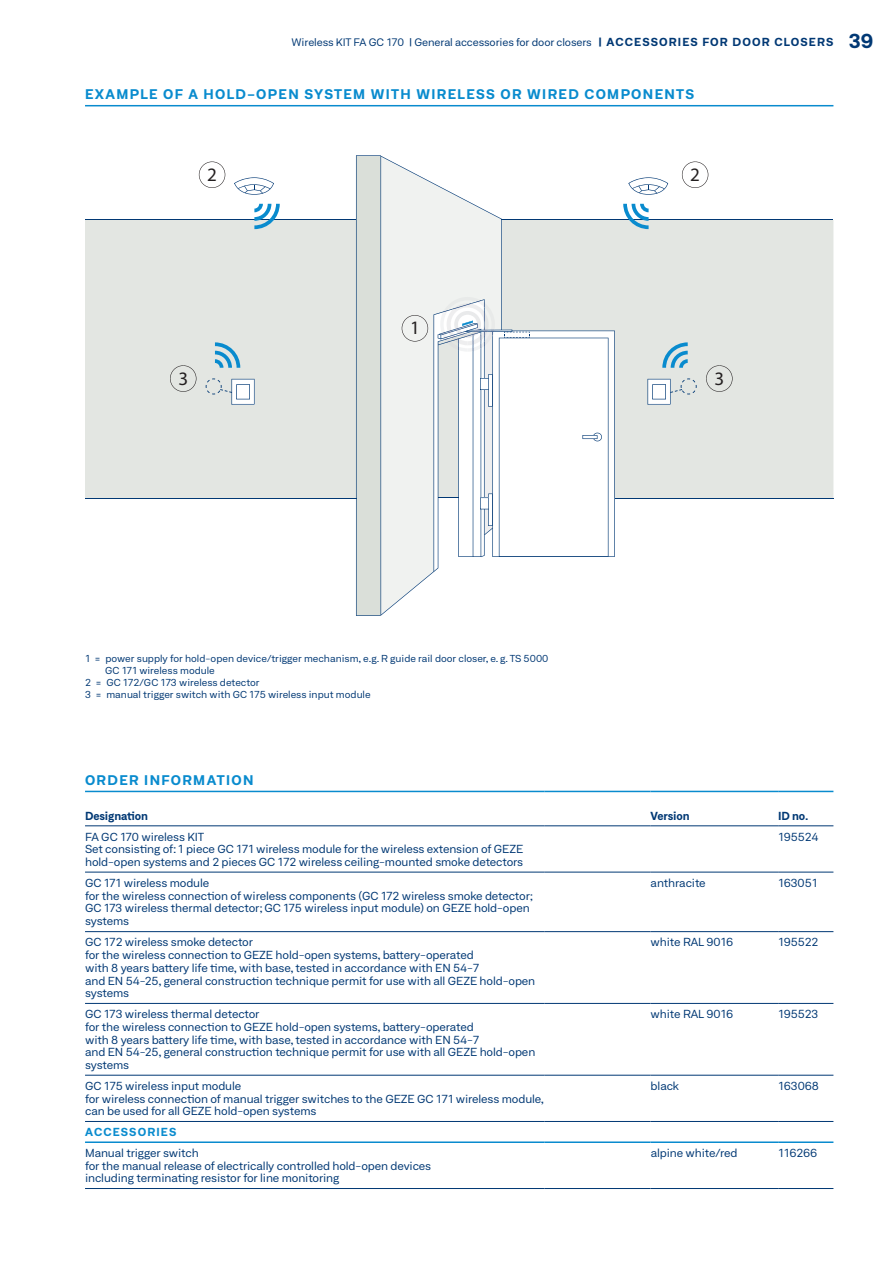
<style>
.page{position:relative;width:893px;height:1263px;background:#fff}
.page>*{position:absolute;margin:0;border:0;box-sizing:border-box;transform-origin:0 0}
.t1{font:19.05px "Myriad Pro";color:#231f20}
.t2{font:700 expanded 13.5px "Neufile Grotesk";letter-spacing:.1em;color:#098bce}
.t3{font:expanded 11.25px/12.8px "Neufile Grotesk";letter-spacing:-.01em;color:#013874}
.t4{font:700 11.25px "Neufile Grotesk";letter-spacing:-.01em;color:#013874}
.t5{font:700 expanded 11.25px "Neufile Grotesk";letter-spacing:.1em;color:#098bce}
.t6{font:expanded 10.5px "Neufile Grotesk";letter-spacing:-.01em;color:#013874}
.t7{font:expanded 9.75px "Neufile Grotesk";color:#013874}
.s1{font-weight:700;font-size:11.25px}
.s2{font-weight:700;font-size:19.5px}
</style>
<div class="page">
<hr style="left:85px;top:825px;width:459px;height:1px;background:#013874">
<hr style="left:85px;top:872px;width:459px;height:1px;background:#013874">
<hr style="left:85px;top:931px;width:459px;height:1px;background:#013874">
<hr style="left:85px;top:1003px;width:459px;height:1px;background:#013874">
<hr style="left:85px;top:1075px;width:459px;height:1px;background:#013874">
<hr style="left:85px;top:1188px;width:459px;height:1px;background:#013874">
<hr style="left:544px;top:825px;width:107px;height:1px;background:#013874">
<hr style="left:778px;top:825px;width:55px;height:1px;background:#013874">
<hr style="left:544px;top:872px;width:107px;height:1px;background:#013874">
<hr style="left:778px;top:872px;width:55px;height:1px;background:#013874">
<hr style="left:544px;top:931px;width:107px;height:1px;background:#013874">
<hr style="left:778px;top:931px;width:55px;height:1px;background:#013874">
<hr style="left:544px;top:1003px;width:107px;height:1px;background:#013874">
<hr style="left:778px;top:1003px;width:55px;height:1px;background:#013874">
<hr style="left:544px;top:1075px;width:107px;height:1px;background:#013874">
<hr style="left:778px;top:1075px;width:55px;height:1px;background:#013874">
<hr style="left:544px;top:1188px;width:107px;height:1px;background:#013874">
<hr style="left:778px;top:1188px;width:55px;height:1px;background:#013874">
<hr style="left:651px;top:825px;width:127px;height:1px;background:#013874">
<hr style="left:651px;top:872px;width:127px;height:1px;background:#013874">
<hr style="left:651px;top:931px;width:127px;height:1px;background:#013874">
<hr style="left:651px;top:1003px;width:127px;height:1px;background:#013874">
<hr style="left:651px;top:1075px;width:127px;height:1px;background:#013874">
<hr style="left:651px;top:1188px;width:127px;height:1px;background:#013874">
<hr style="left:85px;top:791px;width:459px;height:1px;background:#098bce">
<hr style="left:544px;top:791px;width:107px;height:1px;background:#098bce">
<hr style="left:651px;top:791px;width:127px;height:1px;background:#098bce">
<hr style="left:778px;top:791px;width:55px;height:1px;background:#098bce">
<hr style="left:85px;top:1141px;width:459px;height:2px;background:#098bce">
<hr style="left:544px;top:1141px;width:107px;height:2px;background:#098bce">
<hr style="left:651px;top:1141px;width:127px;height:2px;background:#098bce">
<hr style="left:778px;top:1141px;width:55px;height:2px;background:#098bce">
<hr style="left:85px;top:1121px;width:459px;height:1px;background:#013874">
<hr style="left:544px;top:1121px;width:107px;height:1px;background:#013874">
<hr style="left:651px;top:1121px;width:127px;height:1px;background:#013874">
<hr style="left:778px;top:1121px;width:55px;height:1px;background:#013874">
<div style="left:85px;top:220px;width:394px;height:278px;background:#e3e6e2"></div>
<div style="left:502px;top:220px;width:331px;height:278px;background:#e3e6e2"></div>
<hr style="left:85px;top:219px;width:271px;height:1px;background:#013874">
<hr style="left:501px;top:219px;width:332px;height:1px;background:#013874">
<hr style="left:85px;top:498px;width:271px;height:1px;background:#013874">
<hr style="left:615px;top:498px;width:218px;height:1px;background:#013874">
<svg style="left:628px;top:177px;width:40px;height:18px"></svg>
<svg style="left:234px;top:177px;width:40px;height:18px"></svg>
<svg style="left:381px;top:156px;width:121px;height:460px;fill:#f0f2f0"></svg>
<svg style="left:356px;top:155px;width:25px;height:461px"></svg>
<svg style="left:254px;top:204px;width:26px;height:25px"></svg>
<svg style="left:623px;top:204px;width:26px;height:25px"></svg>
<svg style="left:215px;top:342px;width:25px;height:26px"></svg>
<svg style="left:662px;top:342px;width:26px;height:26px"></svg>
<svg style="left:206px;top:378px;width:49px;height:27px"></svg>
<svg style="left:647px;top:378px;width:50px;height:27px"></svg>
<svg style="left:402px;top:297px;width:213px;height:274px"></svg>
<svg style="left:199px;top:161px;width:26px;height:27px"></svg>
<svg style="left:682px;top:161px;width:26px;height:27px"></svg>
<svg style="left:706px;top:365px;width:27px;height:27px"></svg>
<svg style="left:170px;top:365px;width:26px;height:27px"></svg>
<hr style="left:85px;top:105px;width:748px;height:1px;background:#098bce">
<p class="t6" style="left:292px;top:36px;width:583px">Wireless KIT FA GC 170 | General accessories for door closers <span class="s1">| ACCESSORIES FOR DOOR CLOSERS</span> <span class="s2">39</span></p>
<p class="t2" style="left:85px;top:86px;width:611px">EXAMPLE OF A HOLD-OPEN SYSTEM WITH WIRELESS OR WIRED COMPONENTS</p>
<h1 class="t1" style="left:207px;top:163px;width:11px">2</h1>
<h1 class="t1" style="left:690px;top:163px;width:11px">2</h1>
<h1 class="t1" style="left:410px;top:316px;width:11px">1</h1>
<h1 class="t1" style="left:178px;top:366px;width:11px">3</h1>
<h1 class="t1" style="left:714px;top:366px;width:11px">3</h1>
<p class="t7" style="left:85px;top:652px;width:465px">1 = power supply for hold-open device/trigger mechanism, e.g. R guide rail door closer, e. g. TS 5000</p>
<p class="t7" style="left:105px;top:664px;width:111px">GC 171 wireless module</p>
<p class="t7" style="left:85px;top:676px;width:176px">2 = GC 172/GC 173 wireless detector</p>
<p class="t7" style="left:85px;top:688px;width:287px">3 = manual trigger switch with GC 175 wireless input module</p>
<p class="t2" style="left:85px;top:771px;width:170px">ORDER INFORMATION</p>
<p class="t4" style="left:85px;top:808px;width:65px">Designation</p>
<p class="t4" style="left:651px;top:808px;width:41px">Version</p>
<p class="t4" style="left:778px;top:808px;width:32px">ID no.</p>
<p class="t3" style="left:85px;top:830px;width:440px">FA GC 170 wireless KIT<br>Set consisting of: 1 piece GC 171 wireless module for the wireless extension of GEZE hold-open systems and 2 pieces GC 172 wireless ceiling-mounted smoke detectors</p>
<p class="t3" style="left:778px;top:830px;width:42px">195524</p>
<p class="t3" style="left:85px;top:876px;width:450px">GC 171 wireless module<br>for the wireless connection of wireless components (GC 172 wireless smoke detector; GC 173 wireless thermal detector; GC 175 wireless input module) on GEZE hold-open systems</p>
<p class="t3" style="left:651px;top:876px;width:57px">anthracite</p>
<p class="t3" style="left:778px;top:876px;width:41px">163051</p>
<p class="t3" style="left:85px;top:936px;width:452px">GC 172 wireless smoke detector<br>for the wireless connection to GEZE hold-open systems, battery-operated<br>with 8 years battery life time, with base, tested in accordance with EN 54-7<br>and EN 54-25, general construction technique permit for use with all GEZE hold-open systems</p>
<p class="t3" style="left:651px;top:936px;width:84px">white RAL 9016</p>
<p class="t3" style="left:778px;top:936px;width:42px">195522</p>
<p class="t3" style="left:85px;top:1007px;width:452px">GC 173 wireless thermal detector<br>for the wireless connection to GEZE hold-open systems, battery-operated<br>with 8 years battery life time, with base, tested in accordance with EN 54-7<br>and EN 54-25, general construction technique permit for use with all GEZE hold-open systems</p>
<p class="t3" style="left:651px;top:1007px;width:84px">white RAL 9016</p>
<p class="t3" style="left:778px;top:1007px;width:42px">195523</p>
<p class="t3" style="left:85px;top:1079px;width:461px">GC 175 wireless input module<br>for wireless connection of manual trigger switches to the GEZE GC 171 wireless module, can be used for all GEZE hold-open systems</p>
<p class="t3" style="left:651px;top:1079px;width:30px">black</p>
<p class="t3" style="left:778px;top:1079px;width:42px">163068</p>
<p class="t5" style="left:85px;top:1124px;width:93px">ACCESSORIES</p>
<p class="t3" style="left:85px;top:1146px;width:348px">Manual trigger switch<br>for the manual release of electrically controlled hold-open devices including terminating resistor for line monitoring</p>
<p class="t3" style="left:651px;top:1146px;width:88px">alpine white/red</p>
<p class="t3" style="left:778px;top:1146px;width:41px">116266</p>
</div>
